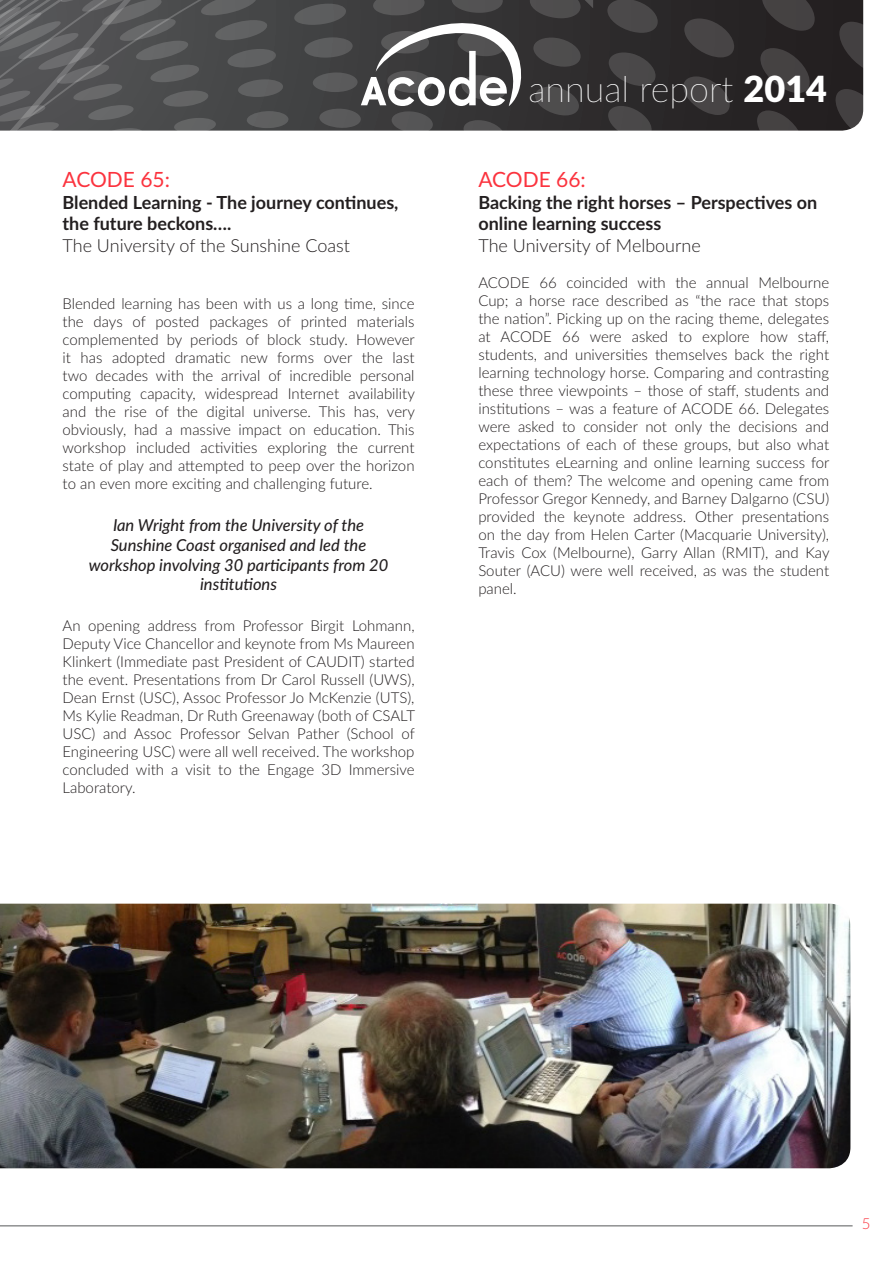
<style>
.page{position:relative;width:893px;height:1263px;background:#fff}
.page>*{position:absolute;margin:0;border:0;box-sizing:border-box;transform-origin:0 0}
.t1{font:100 36px "Lato";color:#fff}
.Sub_Title{font:21px "Lato";color:#fb333e}
.Sub_Subtitle{font:700 18px/21.6px "Lato";color:#231f20}
.Sub_Subtitle-2{font:300 18px "Lato";color:#231f20}
.Quotes{font:italic 500 16.5px/19.8px "Lato";color:#231f20;text-align:center}
.t2{font:300 15px/18px "Lato";color:#231f20;text-align:justify}
.t3{font:300 15px "Lato";color:#fb333e}
.s1{font-weight:900}
</style>
<div class="page">
<hr style="left:0;top:1225px;width:853px;height:1px;background:#57585a">
<svg style="left:0;top:0;width:864px;height:131px;background:#494849"></svg>
<img style="left:0;top:904px;width:850px;height:264px">
<p class="Sub_Title" style="left:63px;top:164px;width:109px">ACODE 65:</p>
<p class="Sub_Subtitle" style="left:63px;top:190px;width:337px">Blended Learning - The journey continues, the future beckons….</p>
<p class="Sub_Subtitle-2" style="left:63px;top:233px;width:289px">The University of the Sunshine Coast</p>
<p class="t2" style="left:63px;top:294px;width:354px">Blended learning has been with us a long time, since the days of posted packages of printed materials complemented by periods of block study. However it has adopted dramatic new forms over the last two decades with the arrival of incredible personal computing capacity, widespread Internet availability and the rise of the digital universe. This has, very obviously, had a massive impact on education. This workshop included activities exploring the current state of play and attempted to peep over the horizon to an even more exciting and challenging future.</p>
<p class="Quotes" style="left:89px;top:514px;width:301px">Ian Wright from the University of the<br>Sunshine Coast organised and led the workshop involving 30 participants from 20 institutions</p>
<p class="t2" style="left:63px;top:616px;width:354px">An opening address from Professor Birgit Lohmann, Deputy Vice Chancellor and keynote from Ms Maureen Klinkert (Immediate past President of CAUDIT) started the event. Presentations from Dr Carol Russell (UWS), Dean Ernst (USC), Assoc Professor Jo McKenzie (UTS), Ms Kylie Readman, Dr Ruth Greenaway (both of CSALT USC) and Assoc Professor Selvan Pather (School of Engineering USC) were all well received. The workshop concluded with a visit to the Engage 3D Immersive Laboratory.</p>
<h1 class="t1" style="left:528px;top:65px;width:300px">annual report <span class="s1">2014</span></h1>
<p class="Sub_Title" style="left:478px;top:164px;width:109px">ACODE 66:</p>
<p class="Sub_Subtitle" style="left:478px;top:190px;width:340px">Backing the right horses – Perspectives on online learning success</p>
<p class="Sub_Subtitle-2" style="left:478px;top:233px;width:224px">The University of Melbourne</p>
<p class="t2" style="left:478px;top:273px;width:353px">ACODE 66 coincided with the annual Melbourne Cup; a horse race described as “the race that stops the nation”. Picking up on the racing theme, delegates at ACODE 66 were asked to explore how staff, students, and universities themselves back the right learning technology horse. Comparing and contrasting these three viewpoints – those of staff, students and institutions – was a feature of ACODE 66. Delegates were asked to consider not only the decisions and expectations of each of these groups, but also what constitutes eLearning and online learning success for each of them? The welcome and opening came from Professor Gregor Kennedy, and Barney Dalgarno (CSU) provided the keynote address. Other presentations on the day from Helen Carter (Macquarie University), Travis Cox (Melbourne), Garry Allan (RMIT), and Kay Souter (ACU) were well received, as was the student panel.</p>
<p class="t3" style="left:862px;top:1213px;width:10px">5</p>
</div>
